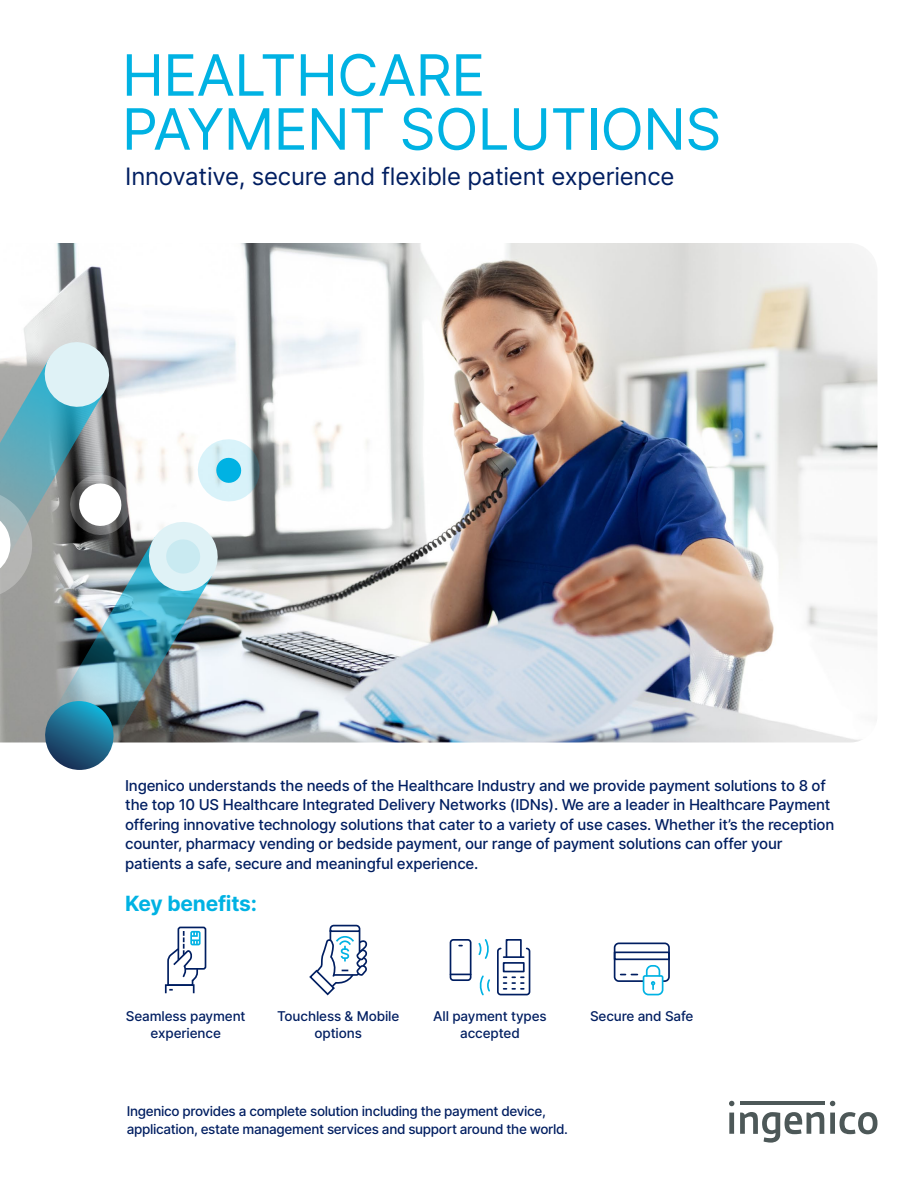
<style>
.page{position:relative;width:918px;height:1188px;background:#fff}
.page>*{position:absolute;margin:0;border:0;box-sizing:border-box;transform-origin:0 0}
.t1{font:57px/54px "Inter";letter-spacing:-.015em;color:#00b2e3}
.t2{font:24px "Inter";letter-spacing:-.01em;color:#001e61}
.t3{font:700 21px "Inter";letter-spacing:-.01em;color:#00b2e3}
.t4{font:500 15px/19.5px "Inter";letter-spacing:-.015em;color:#001e61}
.t5{font:500 13.5px/16.5px "Inter";letter-spacing:-.025em;color:#001e61;text-align:center}
</style>
<div class="page">
<img style="left:23px;top:243px;width:855px;height:499px">
<svg style="left:309px;top:924px;width:59px;height:72px"></svg>
<div style="left:614px;top:943px;width:56px;height:39px;border:2px solid #001e61;border-radius:4px"></div>
<div style="left:614px;top:952px;width:56px;height:8px;border:2px solid #001e61"></div>
<svg style="left:631px;top:965px;width:33px;height:31px"></svg>
<div style="left:450px;top:939px;width:22px;height:42px;border:2px solid #001e61;border-radius:3px"></div>
<svg style="left:451px;top:974px;width:20px;height:1px"></svg>
<svg style="left:512px;top:976px;width:3px;height:14px"></svg>
<svg style="left:521px;top:976px;width:3px;height:14px"></svg>
<svg style="left:504px;top:976px;width:2px;height:14px"></svg>
<div style="left:503px;top:962px;width:22px;height:10px;border:2px solid #001e61"></div>
<div style="left:497px;top:948px;width:33px;height:47px;border:2px solid #001e61;border-radius:3px"></div>
<hr style="left:504px;top:956px;width:20px;height:2px;background:#001e61">
<div style="left:506px;top:939px;width:16px;height:19px;border:2px solid #001e61"></div>
<svg style="left:478px;top:939px;width:11px;height:20px"></svg>
<svg style="left:480px;top:975px;width:10px;height:21px"></svg>
<svg style="left:729px;top:1113px;width:5px;height:21px"></svg>
<hr style="left:740px;top:1102px;width:84px;height:3px;background:#4d5858">
<svg style="left:830px;top:1112px;width:48px;height:22px"></svg>
<svg style="left:729px;top:1101px;width:5px;height:5px"></svg>
<svg style="left:830px;top:1101px;width:5px;height:5px"></svg>
<svg style="left:740px;top:1112px;width:84px;height:31px"></svg>
<svg style="left:166px;top:926px;width:41px;height:65px"></svg>
<img style="left:0;top:342px;width:260px;height:428px">
<h1 class="t1" style="left:122px;top:47px;width:601px">HEALTHCARE<br>PAYMENT SOLUTIONS</h1>
<h2 class="t2" style="left:125px;top:159px;width:551px">Innovative, secure and flexible patient experience</h2>
<p class="t4" style="left:125px;top:775px;width:711px">Ingenico understands the needs of the Healthcare Industry and we provide payment solutions to 8 of the top 10 US Healthcare Integrated Delivery Networks (IDNs). We are a leader in Healthcare Payment offering innovative technology solutions that cater to a variety of use cases. Whether it’s the reception counter, pharmacy vending or bedside payment, our range of payment solutions can offer your patients a safe, secure and meaningful experience.</p>
<h3 class="t3" style="left:125px;top:888px;width:133px">Key benefits:</h3>
<p class="t5" style="left:126px;top:1008px;width:121px">Seamless payment experience</p>
<p class="t5" style="left:277px;top:1008px;width:124px">Touchless &amp; Mobile options</p>
<p class="t5" style="left:433px;top:1008px;width:115px">All payment types</p>
<p class="t5" style="left:590px;top:1008px;width:105px">Secure and Safe</p>
<p class="t5" style="left:460px;top:1024px;width:61px">accepted</p>
<p class="t5" style="left:127px;top:1102px;width:443px;line-height:18px;text-align:left">Ingenico provides a complete solution including the payment device, application, estate management services and support around the world.</p>
</div>
